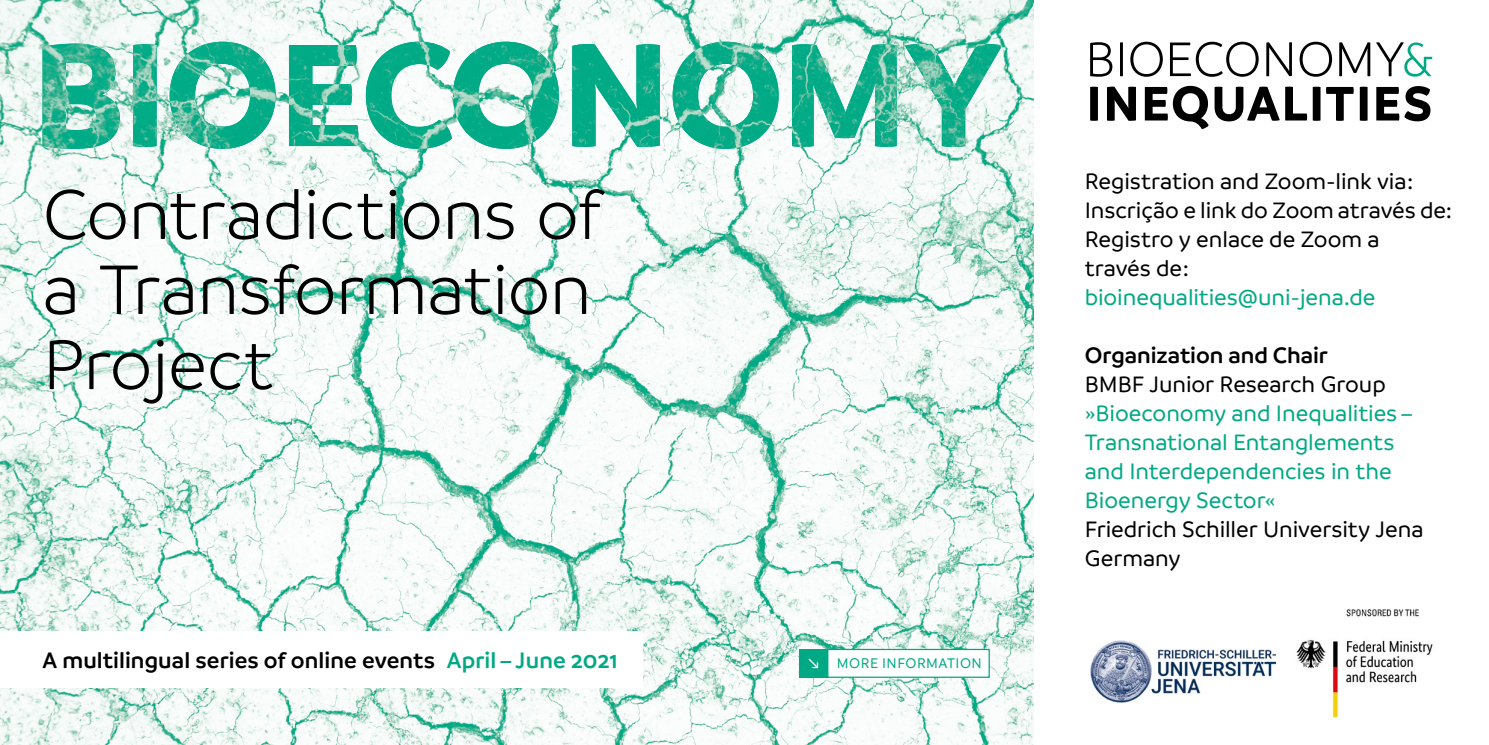
<style>
.page{position:relative;width:1489px;height:745px;background:#fff}
.page>*{position:absolute;margin:0;border:0;box-sizing:border-box;transform-origin:0 0}
.Absatzformat_1{font:300 75px "Branding";letter-spacing:-.01em;color:#000}
.Erläuterung{font:500 24px/29px "Branding";color:#000}
.Erläuterung-2{font:500 24px/29px "Branding";color:#00a984}
.Erläuterung-3{font:600 24px "Branding";color:#000}
.Erläuterung-4{font:500 15px "Branding";letter-spacing:.03em;color:#00a984}
.s1{color:#00a984}
</style>
<div class="page">
<img style="left:0;top:0;width:1033px;height:744px">
<svg style="left:1090px;top:86px;width:340px;height:43px"></svg>
<svg style="left:1090px;top:42px;width:342px;height:35px"></svg>
<img style="left:1296px;top:609px;width:137px;height:107px">
<img style="left:1090px;top:640px;width:185px;height:62px">
<div style="left:0;top:631px;width:642px;height:56px;background:#fff"></div>
<img style="left:43px;top:42px;width:959px;height:107px">
<div style="left:827px;top:648px;width:162px;height:29px;background:#fff;border:1px solid #00a984"></div>
<div style="left:799px;top:648px;width:28px;height:29px;background:#00a984"></div>
<svg style="left:808px;top:658px;width:10px;height:9px"></svg>
<p class="Absatzformat_1" style="left:43px;top:176px;width:560px">Contradictions of</p>
<p class="Absatzformat_1" style="left:43px;top:251px;width:551px">a Transformation</p>
<p class="Absatzformat_1" style="left:43px;top:326px;width:231px">Project</p>
<p class="Erläuterung-3" style="left:43px;top:647px;width:577px">A multilingual series of online events <span class="s1">April–June 2021</span></p>
<p class="Erläuterung-4" style="left:836px;top:655px;width:146px">MORE INFORMATION</p>
<p class="Erläuterung" style="left:1084px;top:166px;width:330px">Registration and Zoom-link via:</p>
<p class="Erläuterung" style="left:1084px;top:195px;width:369px">Inscrição e link do Zoom através de:</p>
<p class="Erläuterung" style="left:1084px;top:224px;width:296px">Registro y enlace de Zoom a través de:</p>
<p class="Erläuterung-2" style="left:1084px;top:282px;width:292px">bioinequalities@uni-jena.de</p>
<p class="Erläuterung-3" style="left:1084px;top:342px;width:244px">Organization and Chair</p>
<p class="Erläuterung" style="left:1084px;top:369px;width:302px">BMBF Junior Research Group</p>
<p class="Erläuterung-2" style="left:1084px;top:398px;width:330px">»Bioeconomy and Inequalities–<br>Transnational Entanglements</p>
<p class="Erläuterung-2" style="left:1084px;top:456px;width:308px">and Interdependencies in the</p>
<p class="Erläuterung-2" style="left:1084px;top:485px;width:192px">Bioenergy Sector«</p>
<p class="Erläuterung" style="left:1084px;top:514px;width:340px">Friedrich Schiller University Jena</p>
<p class="Erläuterung" style="left:1084px;top:543px;width:97px">Germany</p>
</div>
